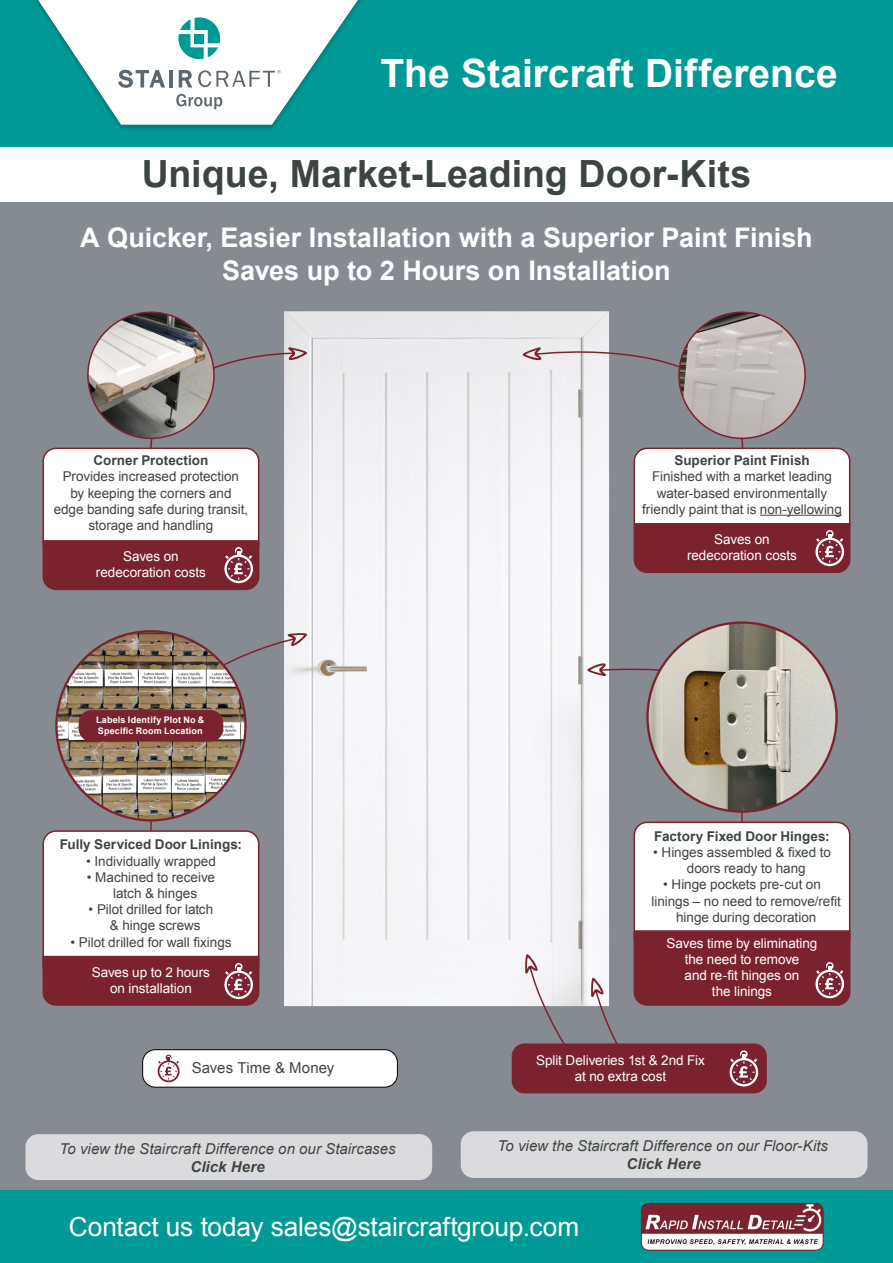
<style>
.page{position:relative;width:893px;height:1263px;background:#fff}
.page>*{position:absolute;margin:0;border:0;box-sizing:border-box;transform-origin:0 0}
.t1{font:700 39px "Arial";color:#fff}
.t2{font:700 37.5px "Arial";color:#3d4543}
.t3{font:700 27px/33px "Arial";color:#fff;text-align:center}
.t4{font:26.25px "Arial";letter-spacing:-.005em;color:#fff}
.t5{font:italic 15px "Arial";letter-spacing:.005em;color:#3d4543}
.t6{font:italic 700 15px "Arial";letter-spacing:.01em;color:#3d4543}
.t7{font:15px "Arial";letter-spacing:.005em;color:#3d4543}
.t8{font:13.5px/16.2px "Arial";letter-spacing:-.005em;color:#3d4543}
.t9{font:13.5px/16.2px "Arial";color:#fff;text-align:center}
.t10{font:700 13.5px "Arial";color:#3d4543}
.t11{font:700 9px/10.8px "Arial";letter-spacing:.015em;color:#fff}
</style>
<div class="page">
<div style="left:0;top:202px;width:893px;height:992px;background:#868a91"></div>
<img style="left:284px;top:311px;width:325px;height:695px">
<svg style="left:525px;top:954px;width:50px;height:89px"></svg>
<div style="left:0;top:0;width:893px;height:147px;background:#009a96"></div>
<div style="left:19px;top:0;width:359px;height:133px;background:#000;opacity:.25"></div>
<svg style="left:38px;top:0;width:320px;height:125px"></svg>
<div style="left:0;top:1191px;width:893px;height:72px;background:#009a96"></div>
<img style="left:641px;top:1203px;width:182px;height:47px">
<div style="left:641px;top:1203px;width:182px;height:47px;border:1px solid #7a232f;border-radius:7px"></div>
<div style="left:143px;top:1050px;width:254px;height:37px;background:#fff;border-radius:13px"></div>
<div style="left:142px;top:1049px;width:256px;height:38px;border:1px solid #000;border-radius:13px"></div>
<svg style="left:158px;top:1060px;width:22px;height:22px"></svg>
<svg style="left:158px;top:1054px;width:21px;height:25px"></svg>
<svg style="left:149px;top:347px;width:158px;height:103px"></svg>
<svg style="left:522px;top:329px;width:222px;height:121px"></svg>
<img style="left:88px;top:312px;width:126px;height:126px;border-radius:63px">
<div style="left:43px;top:448px;width:216px;height:109px;background:#fff;border-radius:13px"></div>
<div style="left:43px;top:448px;width:216px;height:109px;border:2px solid #7a232f;border-radius:13px"></div>
<svg style="left:42px;top:539px;width:218px;height:52px;background:#80303b"></svg>
<div style="left:512px;top:1043px;width:255px;height:50px;background:#7a232f;border-radius:13px"></div>
<svg style="left:730px;top:1058px;width:28px;height:28px"></svg>
<svg style="left:587px;top:663px;width:77px;height:15px"></svg>
<hr style="left:741px;top:807px;width:2px;height:50px;background:#7a232f">
<div style="left:634px;top:822px;width:216px;height:130px;background:#fff;border-radius:13px"></div>
<div style="left:634px;top:822px;width:216px;height:131px;border:2px solid #7a232f;border-radius:13px"></div>
<svg style="left:591px;top:929px;width:260px;height:155px"></svg>
<img style="left:647px;top:623px;width:189px;height:189px;border-radius:95px">
<svg style="left:122px;top:633px;width:185px;height:151px"></svg>
<hr style="left:150px;top:799px;width:2px;height:51px;background:#7a232f">
<div style="left:43px;top:831px;width:216px;height:148px;background:#fff;border-radius:13px"></div>
<div style="left:43px;top:830px;width:216px;height:150px;border:2px solid #7a232f;border-radius:13px"></div>
<svg style="left:42px;top:955px;width:218px;height:51px;background:#7f2e39"></svg>
<img style="left:56px;top:631px;width:189px;height:189px;border-radius:95px">
<div style="left:79px;top:710px;width:144px;height:31px;background:#7a232f;border-radius:13px"></div>
<div style="left:26px;top:1134px;width:406px;height:46px;background:#dbdbde;border-radius:13px"></div>
<div style="left:461px;top:1131px;width:406px;height:47px;background:#dbdbde;border-radius:13px"></div>
<img style="left:679px;top:312px;width:126px;height:126px;border-radius:63px">
<div style="left:634px;top:448px;width:216px;height:88px;background:#fff;border-radius:13px"></div>
<div style="left:634px;top:448px;width:216px;height:89px;border:2px solid #7a232f;border-radius:13px"></div>
<hr style="left:760px;top:515px;width:82px;height:1px;background:#3d4543">
<svg style="left:633px;top:522px;width:218px;height:51px;background:#802f3a"></svg>
<h1 class="t1" style="left:381px;top:50px;width:459px">The Staircraft Difference</h1>
<h2 class="t2" style="left:142px;top:152px;width:611px">Unique, Market-Leading Door-Kits</h2>
<h3 class="t3" style="left:80px;top:222px;width:734px">A Quicker, Easier Installation with a Superior Paint Finish<br>Saves up to 2 Hours on Installation</h3>
<p class="t10" style="left:93px;top:452px;width:117px">Corner Protection</p>
<p class="t8" style="left:54px;top:468px;width:196px;text-align:center">Provides increased protection<br>by keeping the corners and<br>edge banding safe during transit, storage and handling</p>
<p class="t9" style="left:96px;top:548px;width:112px">Saves on redecoration costs</p>
<p class="t11" style="left:96px;top:715px;width:110px">Labels Identify Plot No &amp;<br>Specific Room Location</p>
<p class="t10" style="left:60px;top:836px;width:184px">Fully Serviced Door Linings:</p>
<p class="t8" style="left:86px;top:853px;width:131px">• Individually wrapped</p>
<p class="t8" style="left:113px;top:869px;width:103px;text-indent:-27px">• Machined to receive latch &amp; hinges</p>
<p class="t8" style="left:110px;top:901px;width:105px;text-indent:-21px">• Pilot drilled for latch &amp; hinge screws</p>
<p class="t8" style="left:70px;top:934px;width:163px">• Pilot drilled for wall fixings</p>
<p class="t9" style="left:92px;top:964px;width:120px">Saves up to 2 hours on installation</p>
<p class="t7" style="left:192px;top:1058px;width:144px">Saves Time &amp; Money</p>
<p class="t5" style="left:59px;top:1139px;width:338px">To view the Staircraft Difference on our Staircases</p>
<p class="t6" style="left:190px;top:1157px;width:76px">Click Here</p>
<p class="t10" style="left:674px;top:452px;width:137px">Superior Paint Finish</p>
<p class="t8" style="left:642px;top:468px;width:201px;text-align:center">Finished with a market leading water-based environmentally friendly paint that is non-yellowing</p>
<p class="t9" style="left:687px;top:531px;width:112px">Saves on redecoration costs</p>
<p class="t10" style="left:654px;top:828px;width:177px">Factory Fixed Door Hinges:</p>
<p class="t8" style="left:687px;top:844px;width:146px;text-indent:-34px">• Hinges assembled &amp; fixed to doors ready to hang</p>
<p class="t8" style="left:663px;top:876px;width:159px">• Hinge pockets pre-cut on</p>
<p class="t8" style="left:652px;top:892px;width:191px">linings – no need to remove/refit</p>
<p class="t8" style="left:676px;top:909px;width:142px">hinge during decoration</p>
<p class="t9" style="left:667px;top:935px;width:152px">Saves time by eliminating the need to remove<br>and re-fit hinges on<br>the linings</p>
<p class="t9" style="left:536px;top:1051px;width:170px">Split Deliveries 1st &amp; 2nd Fix at no extra cost</p>
<p class="t5" style="left:497px;top:1137px;width:332px">To view the Staircraft Difference on our Floor-Kits</p>
<p class="t6" style="left:626px;top:1154px;width:76px">Click Here</p>
<h3 class="t4" style="left:69px;top:1209px;width:512px">Contact us today sales@staircraftgroup.com</h3>
</div>
